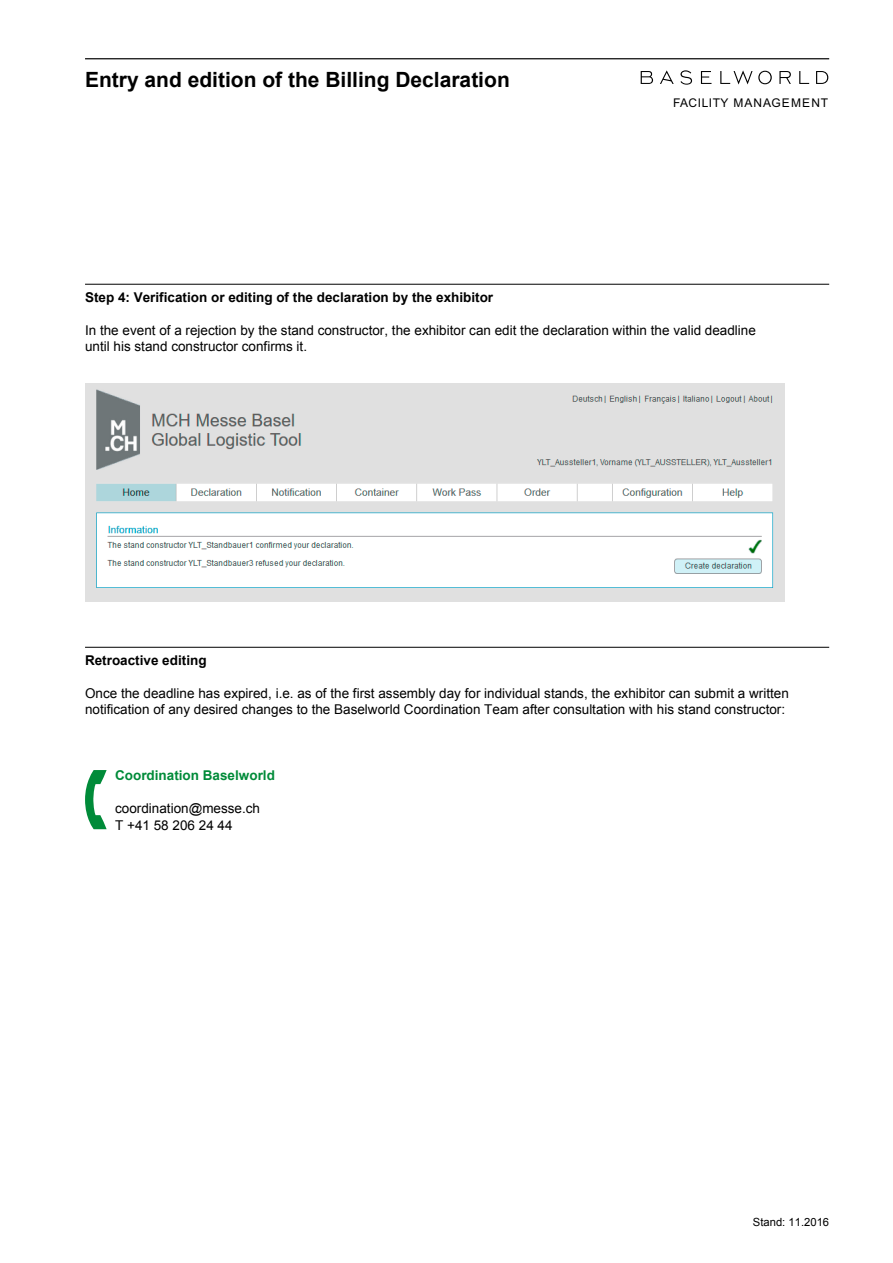
<style>
.page{position:relative;width:893px;height:1263px;background:#fff}
.page>*{position:absolute;margin:0;border:0;box-sizing:border-box;transform-origin:0 0}
.t1{font:700 21px "Arial";color:#000}
.t2{font:13.5px/16.5px "Arial";color:#000}
.t3{font:700 13.5px "Arial";color:#000}
.t4{font:700 13.5px "Arial";color:#008b39}
.t5{font:12px "Arial";letter-spacing:.07em;color:#000}
.t6{font:11.25px "Arial";color:#000}
</style>
<div class="page">
<hr style="left:85px;top:58px;width:744px;height:1px;background:#000">
<hr style="left:85px;top:284px;width:744px;height:1px;background:#000">
<hr style="left:85px;top:647px;width:744px;height:1px;background:#000">
<svg style="left:85px;top:770px;width:22px;height:59px"></svg>
<img style="left:85px;top:384px;width:700px;height:217px">
<svg style="left:641px;top:71px;width:12px;height:13px"></svg>
<svg style="left:660px;top:70px;width:14px;height:14px"></svg>
<svg style="left:680px;top:70px;width:12px;height:15px"></svg>
<svg style="left:701px;top:71px;width:10px;height:13px"></svg>
<svg style="left:720px;top:70px;width:32px;height:15px"></svg>
<svg style="left:758px;top:71px;width:14px;height:13px"></svg>
<svg style="left:779px;top:71px;width:12px;height:13px"></svg>
<svg style="left:799px;top:71px;width:10px;height:13px"></svg>
<svg style="left:816px;top:71px;width:12px;height:13px"></svg>
<h1 class="t1" style="left:85px;top:66px;width:426px">Entry and edition of the Billing Declaration</h1>
<p class="t5" style="left:673px;top:95px;width:157px">FACILITY MANAGEMENT</p>
<p class="t3" style="left:85px;top:288px;width:410px">Step 4: Verification or editing of the declaration by the exhibitor</p>
<p class="t2" style="left:85px;top:322px;width:672px">In the event of a rejection by the stand constructor, the exhibitor can edit the declaration within the valid deadline until his stand constructor confirms it.</p>
<p class="t3" style="left:85px;top:651px;width:123px">Retroactive editing</p>
<p class="t2" style="left:85px;top:685px;width:705px">Once the deadline has expired, i.e. as of the first assembly day for individual stands, the exhibitor can submit a written notification of any desired changes to the Baselworld Coordination Team after consultation with his stand constructor:</p>
<p class="t4" style="left:115px;top:766px;width:161px">Coordination Baselworld</p>
<p class="t2" style="left:115px;top:800px;width:147px">coordination@messe.ch<br>T +41 58 206 24 44</p>
<p class="t6" style="left:753px;top:1214px;width:78px">Stand: 11.2016</p>
</div>
